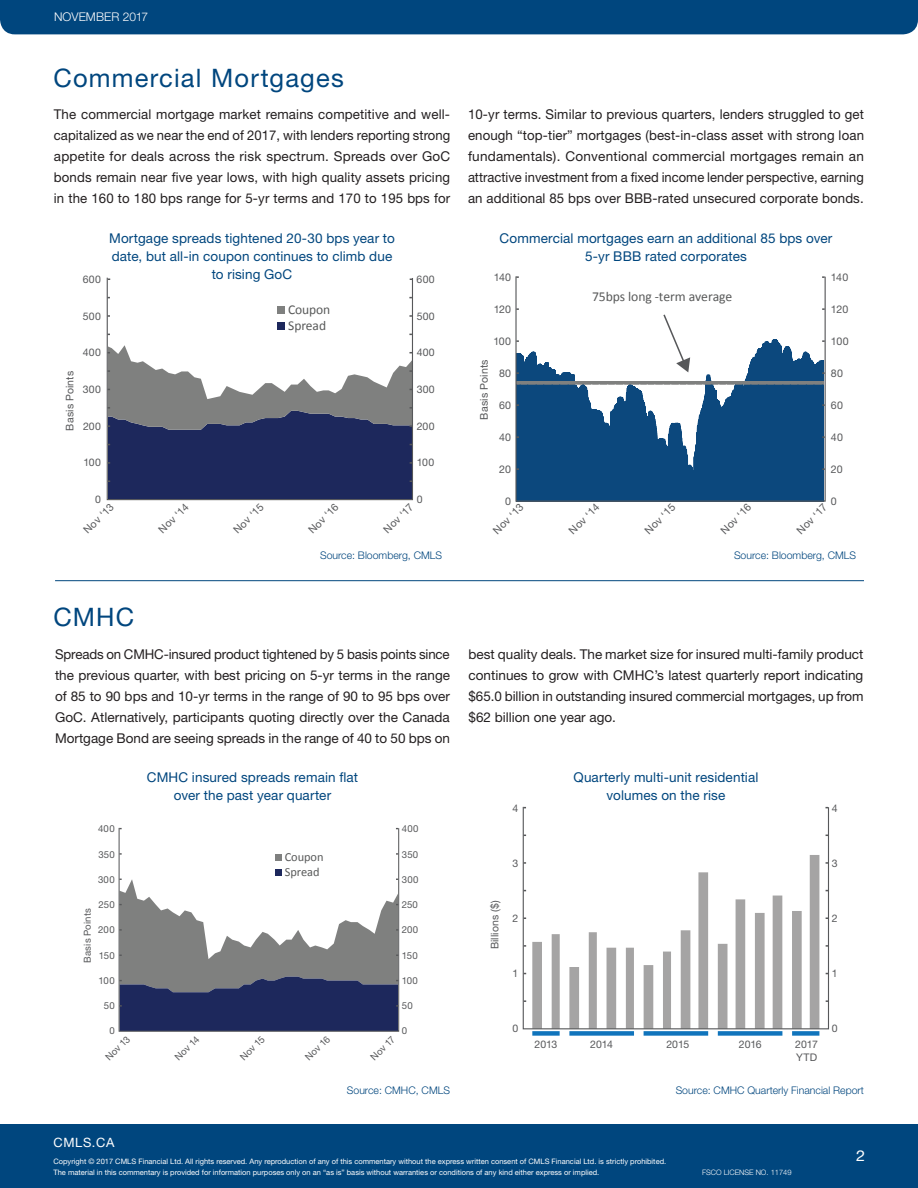
<style>
.page{position:relative;width:918px;height:1188px;background:#fff}
.page>*{position:absolute;margin:0;border:0;box-sizing:border-box;transform-origin:0 0}
.t1{font:25.5px "Helvetica Neue LT Std";letter-spacing:.045em;color:#00467e}
.t2{font:15px "Helvetica Neue LT Std";color:#fff;scale:1.08 1}
.t3{font:13.65px "Calibri";letter-spacing:-.005em;color:#595a5a}
.t4{font:13.5px/21px "Helvetica Neue LT Std";color:#231f20;text-align:justify}
.t5{font:13.5px/18px "Helvetica Neue LT Std";letter-spacing:.01em;color:#00467e;text-align:center}
.t6{font:13.5px "Calibri";letter-spacing:-.005em;color:#595a5a}
.t7{font:12.9px "Helvetica Neue LT Std";letter-spacing:.05em;color:#fff}
.t8{font:12.3px "Calibri";letter-spacing:-.005em;color:#595a5a}
.t9{font:300 12px "Helvetica Neue LT Std";letter-spacing:.005em;color:#fff}
.t10{font:10.65px "Helvetica Neue LT Std";letter-spacing:.015em;color:#57585a}
.t11{font:10.5px/12.6px "Helvetica Neue LT Std";letter-spacing:.015em;color:#57585a}
.t12{font:300 10.5px "Helvetica Neue LT Std";color:#00467e}
.t13{font:9.6px "Helvetica Neue LT Std";letter-spacing:.015em;color:#57585a}
.t14{font:7.5px/10.5px "Helvetica Neue LT Std";color:#fff}
.t15{font:300 7.5px "Helvetica Neue LT Std";color:#fff}
</style>
<div class="page">
<div style="left:0;top:1124px;width:918px;height:64px;background:#00467e"></div>
<div style="left:0;top:0;width:918px;height:34px;background:#00467e"></div>
<hr style="left:55px;top:580px;width:809px;height:1px;background:#00467e">
<svg style="left:517px;top:339px;width:307px;height:161px"></svg>
<svg style="left:517px;top:380px;width:307px;height:6px"></svg>
<div style="left:515px;top:276px;width:311px;height:226px;border:1px solid #57585a"></div>
<svg style="left:662px;top:314px;width:28px;height:58px"></svg>
<div style="left:275px;top:869px;width:7px;height:7px;background:#1d285c"></div>
<div style="left:275px;top:854px;width:7px;height:7px;background:#7f807f"></div>
<div style="left:119px;top:827px;width:280px;height:205px;border:1px solid #57585a"></div>
<svg style="left:119px;top:879px;width:279px;height:152px"></svg>
<svg style="left:532px;top:855px;width:287px;height:172px"></svg>
<div style="left:523px;top:806px;width:306px;height:223px;border:1px solid #57585a"></div>
<div style="left:569px;top:1031px;width:65px;height:5px;background:#1074bc"></div>
<div style="left:644px;top:1031px;width:64px;height:5px;background:#1074bc"></div>
<div style="left:718px;top:1031px;width:64px;height:5px;background:#1074bc"></div>
<div style="left:532px;top:1031px;width:28px;height:5px;background:#1074bc"></div>
<div style="left:792px;top:1031px;width:27px;height:5px;background:#1074bc"></div>
<svg style="left:108px;top:345px;width:304px;height:155px"></svg>
<div style="left:277px;top:322px;width:8px;height:8px;background:#1d285c"></div>
<div style="left:277px;top:306px;width:8px;height:8px;background:#7f807f"></div>
<p class="t9" style="left:54px;top:10px;width:96px">NOVEMBER 2017</p>
<h1 class="t1" style="left:53px;top:63px;width:292px">Commercial Mortgages</h1>
<p class="t4" style="left:54px;top:103px;width:398px">The commercial mortgage market remains competitive and well&shy;capitalized as we near the end of 2017, with lenders reporting strong appetite for deals across the risk spectrum. Spreads over GoC bonds remain near five year lows, with high quality assets pricing in the 160 to 180 bps range for 5-yr terms and 170 to 195 bps for</p>
<p class="t5" style="left:109px;top:229px;width:287px">Mortgage spreads tightened 20-30 bps year to date, but all-in coupon continues to climb due to rising GoC</p>
<p class="t11" style="left:83px;top:273px;width:20px">600</p>
<p class="t11" style="left:417px;top:273px;width:20px">600</p>
<p class="t11" style="left:83px;top:310px;width:20px">500</p>
<p class="t11" style="left:63px;top:431px;width:61px;rotate:-90deg">Basis Points</p>
<p class="t11" style="left:83px;top:346px;width:20px">400</p>
<p class="t11" style="left:83px;top:383px;width:20px">300</p>
<p class="t11" style="left:83px;top:420px;width:19px">200</p>
<p class="t6" style="left:288px;top:301px;width:44px">Coupon</p>
<p class="t6" style="left:288px;top:318px;width:39px">Spread</p>
<p class="t11" style="left:417px;top:310px;width:20px">500</p>
<p class="t11" style="left:417px;top:346px;width:20px">400</p>
<p class="t11" style="left:417px;top:383px;width:20px">300</p>
<p class="t11" style="left:417px;top:420px;width:19px">200</p>
<p class="t11" style="left:83px;top:456px;width:19px">100</p>
<p class="t11" style="left:95px;top:493px;width:7px">0</p>
<p class="t11" style="left:417px;top:456px;width:19px">100</p>
<p class="t11" style="left:417px;top:493px;width:7px">0</p>
<p class="t11" style="left:81px;top:527px;width:39px;rotate:-45deg">Nov ‘13</p>
<p class="t11" style="left:156px;top:527px;width:39px;rotate:-45deg">Nov ‘14</p>
<p class="t11" style="left:231px;top:527px;width:39px;rotate:-45deg">Nov ‘15</p>
<p class="t11" style="left:305px;top:527px;width:39px;rotate:-45deg">Nov ‘16</p>
<p class="t11" style="left:381px;top:527px;width:39px;rotate:-45deg">Nov ‘17</p>
<p class="t12" style="left:320px;top:548px;width:124px">Source: Bloomberg, CMLS</p>
<p class="t4" style="left:468px;top:103px;width:398px">10-yr terms. Similar to previous quarters, lenders struggled to get enough “top-tier” mortgages (best-in-class asset with strong loan fundamentals). Conventional commercial mortgages remain an attractive investment from a fixed income lender perspective, earning an additional 85 bps over BBB-rated unsecured corporate bonds.</p>
<p class="t5" style="left:500px;top:229px;width:334px">Commercial mortgages earn an additional 85 bps over<br>5-yr BBB rated corporates</p>
<p class="t10" style="left:494px;top:271px;width:19px">140</p>
<p class="t10" style="left:494px;top:303px;width:19px">120</p>
<p class="t3" style="left:592px;top:288px;width:142px">75bps long -term average</p>
<p class="t10" style="left:831px;top:271px;width:19px">140</p>
<p class="t10" style="left:831px;top:303px;width:19px">120</p>
<p class="t10" style="left:493px;top:335px;width:19px">100</p>
<p class="t10" style="left:831px;top:335px;width:19px">100</p>
<p class="t10" style="left:478px;top:420px;width:62px;rotate:-90deg">Basis Points</p>
<p class="t10" style="left:499px;top:367px;width:14px">80</p>
<p class="t10" style="left:831px;top:367px;width:14px">80</p>
<p class="t10" style="left:499px;top:399px;width:14px">60</p>
<p class="t10" style="left:831px;top:399px;width:14px">60</p>
<p class="t10" style="left:499px;top:431px;width:13px">40</p>
<p class="t10" style="left:831px;top:431px;width:13px">40</p>
<p class="t10" style="left:499px;top:463px;width:13px">20</p>
<p class="t10" style="left:831px;top:463px;width:13px">20</p>
<p class="t10" style="left:505px;top:494px;width:7px">0</p>
<p class="t10" style="left:831px;top:494px;width:7px">0</p>
<p class="t10" style="left:490px;top:528px;width:40px;rotate:-45deg">Nov ‘13</p>
<p class="t10" style="left:566px;top:528px;width:40px;rotate:-45deg">Nov ‘14</p>
<p class="t10" style="left:642px;top:528px;width:40px;rotate:-45deg">Nov ‘15</p>
<p class="t10" style="left:718px;top:528px;width:40px;rotate:-45deg">Nov ‘16</p>
<p class="t10" style="left:794px;top:528px;width:39px;rotate:-45deg">Nov ‘17</p>
<p class="t12" style="left:734px;top:548px;width:124px">Source: Bloomberg, CMLS</p>
<h1 class="t1" style="left:53px;top:602px;width:82px">CMHC</h1>
<p class="t4" style="left:55px;top:643px;width:396px">Spreads on CMHC-insured product tightened by 5 basis points since the previous quarter, with best pricing on 5-yr terms in the range of 85 to 90 bps and 10-yr terms in the range of 90 to 95 bps over GoC. Atlernatively, participants quoting directly over the Canada Mortgage Bond are seeing spreads in the range of 40 to 50 bps on</p>
<p class="t4" style="left:469px;top:643px;width:397px">best quality deals. The market size for insured multi-family product continues to grow with CMHC’s latest quarterly report indicating $65.0 billion in outstanding insured commercial mortgages, up from $62 billion one year ago.</p>
<p class="t5" style="left:147px;top:768px;width:213px">CMHC insured spreads remain flat over the past year quarter</p>
<p class="t13" style="left:98px;top:823px;width:18px">400</p>
<p class="t13" style="left:98px;top:849px;width:18px">350</p>
<p class="t8" style="left:285px;top:850px;width:40px">Coupon</p>
<p class="t13" style="left:402px;top:823px;width:18px">400</p>
<p class="t13" style="left:402px;top:849px;width:18px">350</p>
<p class="t13" style="left:98px;top:874px;width:18px">300</p>
<p class="t8" style="left:285px;top:864px;width:36px">Spread</p>
<p class="t13" style="left:402px;top:874px;width:18px">300</p>
<p class="t13" style="left:99px;top:899px;width:18px">250</p>
<p class="t13" style="left:82px;top:963px;width:56px;rotate:-90deg">Basis Points</p>
<p class="t13" style="left:98px;top:924px;width:18px">200</p>
<p class="t13" style="left:99px;top:949px;width:17px">150</p>
<p class="t13" style="left:402px;top:899px;width:18px">250</p>
<p class="t13" style="left:402px;top:924px;width:18px">200</p>
<p class="t13" style="left:402px;top:949px;width:17px">150</p>
<p class="t13" style="left:99px;top:975px;width:18px">100</p>
<p class="t13" style="left:402px;top:975px;width:18px">100</p>
<p class="t13" style="left:104px;top:1000px;width:12px">50</p>
<p class="t13" style="left:402px;top:1000px;width:12px">50</p>
<p class="t13" style="left:402px;top:1025px;width:7px">0</p>
<p class="t13" style="left:109px;top:1025px;width:7px">0</p>
<p class="t13" style="left:103px;top:1055px;width:32px;rotate:-45deg">Nov 13</p>
<p class="t13" style="left:172px;top:1055px;width:32px;rotate:-45deg">Nov 14</p>
<p class="t13" style="left:238px;top:1055px;width:32px;rotate:-45deg">Nov 15</p>
<p class="t13" style="left:303px;top:1055px;width:32px;rotate:-45deg">Nov 16</p>
<p class="t13" style="left:368px;top:1055px;width:32px;rotate:-45deg">Nov 17</p>
<p class="t12" style="left:347px;top:1083px;width:105px">Source: CMHC, CMLS</p>
<p class="t11" style="left:513px;top:802px;width:7px">4</p>
<p class="t11" style="left:513px;top:857px;width:7px">3</p>
<p class="t11" style="left:488px;top:949px;width:51px;rotate:-90deg">Billions ($)</p>
<p class="t11" style="left:513px;top:912px;width:7px">2</p>
<p class="t11" style="left:513px;top:967px;width:7px">1</p>
<p class="t5" style="left:574px;top:768px;width:186px">Quarterly multi-unit residential volumes on the rise</p>
<p class="t11" style="left:832px;top:802px;width:7px">4</p>
<p class="t11" style="left:832px;top:857px;width:7px">3</p>
<p class="t11" style="left:832px;top:912px;width:7px">2</p>
<p class="t11" style="left:832px;top:967px;width:7px">1</p>
<p class="t11" style="left:513px;top:1022px;width:7px">0</p>
<p class="t11" style="left:535px;top:1038px;width:24px">2013</p>
<p class="t11" style="left:590px;top:1038px;width:24px">2014</p>
<p class="t11" style="left:666px;top:1038px;width:24px">2015</p>
<p class="t11" style="left:739px;top:1038px;width:24px">2016</p>
<p class="t11" style="left:795px;top:1038px;width:24px">2017<br>YTD</p>
<p class="t11" style="left:832px;top:1022px;width:7px">0</p>
<p class="t12" style="left:676px;top:1083px;width:190px">Source: CMHC Quarterly Financial Report</p>
<p class="t7" style="left:53px;top:1135px;width:63px">CMLS.CA</p>
<p class="t14" style="left:53px;top:1156px;width:614px">Copyright © 2017 CMLS Financial Ltd. All rights reserved. Any reproduction of any of this commentary without the express written consent of CMLS Financial Ltd. is strictly prohibited.<br>The material in this commentary is provided for information purposes only on an “as is” basis without warranties or conditions of any kind either express or implied.</p>
<p class="t15" style="left:702px;top:1168px;width:91px">FSCO LICENSE NO. 11749</p>
<p class="t2" style="left:856px;top:1146px;width:10px">2</p>
</div>
